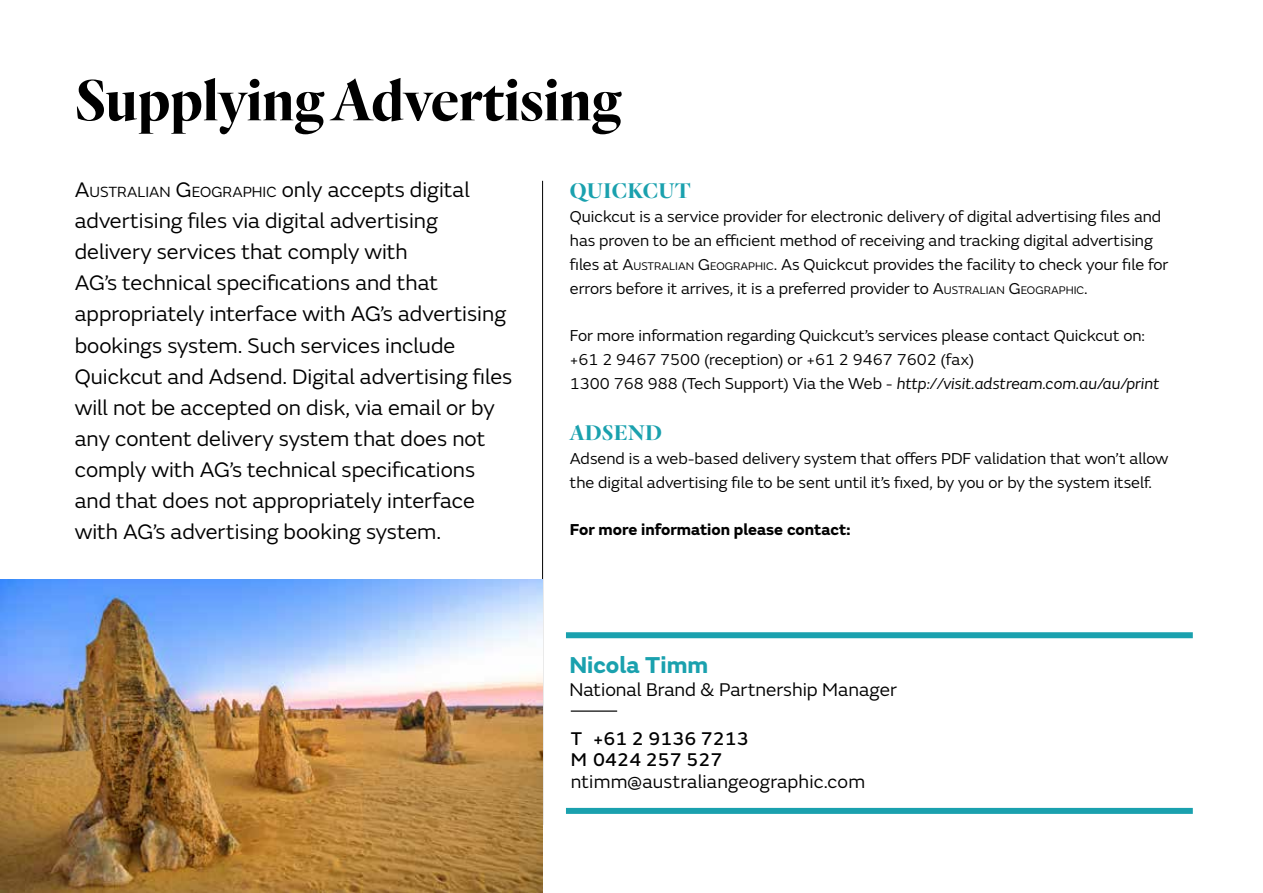
<style>
.page{position:relative;width:1263px;height:893px;background:#fff}
.page>*{position:absolute;margin:0;border:0;box-sizing:border-box;transform-origin:0 0}
.t1{font:700 60px "Quarto";color:#000}
.t2{font:700 24px "FS Emeric";color:#1aa1ae}
.t3{font:22.05px/31.2px "FS Emeric";color:#000}
.t4{font:700 22.05px "Quarto";letter-spacing:.01em;color:#1aa1ae}
.t5{font:19.2px "FS Emeric";color:#000}
.t6{font:19.2px/21.6px "FS Emeric Core";color:#000}
.t7{font:16.5px/23.9px "FS Emeric";color:#000}
.t8{font:700 16.5px "FS Emeric";color:#000}
.t9{font:15.45px "FS Emeric";color:#000}
.s1{font-size:22.05px}
.s2{font-style:inherit}
.s3{font-size:11.55px}
.s4{font-style:italic}
</style>
<div class="page">
<hr style="left:542px;top:181px;width:1px;height:644px;background:#000">
<hr style="left:571px;top:710px;width:46px;height:2px;background:#000">
<div style="left:566px;top:632px;width:627px;height:6px;background:#1aa1ae"></div>
<div style="left:566px;top:808px;width:627px;height:6px;background:#1aa1ae"></div>
<img style="left:0;top:580px;width:542px;height:313px">
<h1 class="t1" style="left:74px;top:60px;width:548px">Supplying Advertising</h1>
<p class="t9" style="left:75px;top:181px;width:396px"><span class="s1">A</span>USTRALIAN <span class="s1">G</span>EOGRAPHIC <span class="s1">only accepts digital</span></p>
<p class="t3" style="left:75px;top:204px;width:439px">advertising files via digital advertising delivery services that comply with<br>AG’s technical specifications and that appropriately interface with AG’s advertising bookings system. Such services include Quickcut and Adsend. Digital advertising files will not be accepted on disk, via email or by any content delivery system that does not comply with AG’s technical specifications and that does not appropriately interface with AG’s advertising booking system.</p>
<h3 class="t4" style="left:570px;top:176px;width:122px">QUICKCUT</h3>
<p class="t7" style="left:570px;top:204px;width:600px">Quickcut is a service provider for electronic delivery of digital advertising files and has proven to be an efficient method of receiving and tracking digital advertising files at <span class="s2">A</span><span class="s3">USTRALIAN</span> <span class="s2">G</span><span class="s3">EOGRAPHIC</span>. As Quickcut provides the facility to check your file for errors before it arrives, it is a preferred provider to <span class="s2">A</span><span class="s3">USTRALIAN</span> <span class="s2">G</span><span class="s3">EOGRAPHIC</span><span class="s2">.</span></p>
<p class="t7" style="left:570px;top:323px;width:591px">For more information regarding Quickcut’s services please contact Quickcut on: +61 2 9467 7500 (reception) or +61 2 9467 7602 (fax)<br>1300 768 988 (Tech Support) Via the Web - <span class="s4">http://visit.adstream.com.au/au/print</span></p>
<h3 class="t4" style="left:570px;top:418px;width:93px">ADSEND</h3>
<p class="t7" style="left:570px;top:446px;width:600px">Adsend is a web-based delivery system that offers PDF validation that won’t allow the digital advertising file to be sent until it’s fixed, by you or by the system itself.</p>
<p class="t8" style="left:570px;top:517px;width:282px">For more information please contact:</p>
<h2 class="t2" style="left:569px;top:646px;width:140px">Nicola Timm</h2>
<p class="t5" style="left:569px;top:676px;width:329px">National Brand &amp; Partnership Manager</p>
<p class="t6" style="left:571px;top:726px;width:180px">T +61 2 9136 7213<br>M 0424 257 527</p>
<p class="t5" style="left:571px;top:768px;width:296px">ntimm@australiangeographic.com</p>
</div>
